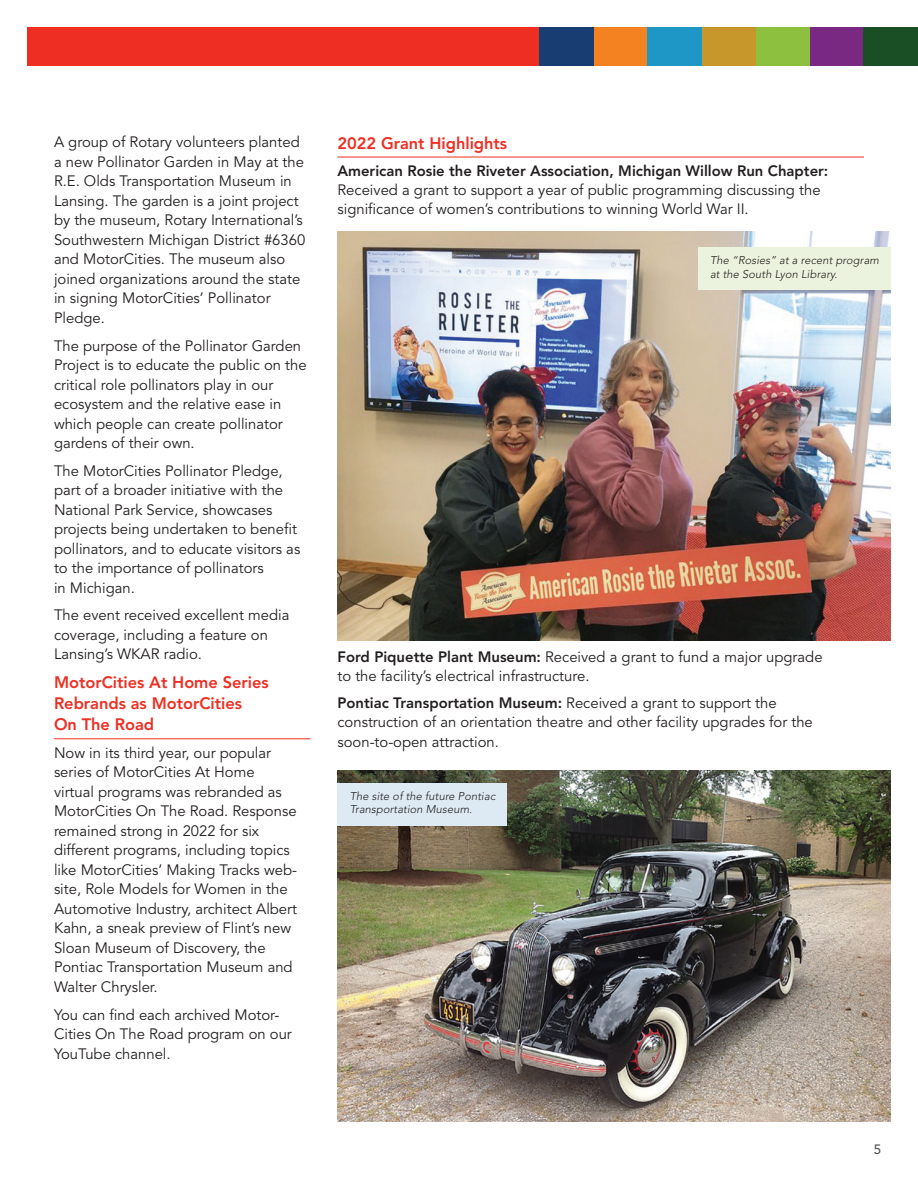
<style>
.page{position:relative;width:918px;height:1188px;background:#fff}
.page>*{position:absolute;margin:0;border:0;box-sizing:border-box;transform-origin:0 0}
.t1{font:800 16.5px/21px "Avenir LT Std";color:#ee2e22}
.t2{font:15px/19.5px "Avenir LT Std";color:#231f20}
.t3{font:500 13.5px "Avenir LT Std";color:#57585a}
.t4{font:italic 300 11.25px/13.5px "Avenir LT Std";letter-spacing:.01em;color:#231f20}
.s1{font-weight:800}
</style>
<div class="page">
<div style="left:27px;top:27px;width:515px;height:39px;background:#ee2e22"></div>
<div style="left:591px;top:27px;width:58px;height:39px;background:#f58220"></div>
<div style="left:648px;top:27px;width:55px;height:39px;background:#1e96c6"></div>
<div style="left:702px;top:27px;width:55px;height:39px;background:#c8972b"></div>
<div style="left:756px;top:27px;width:55px;height:39px;background:#8cc03e"></div>
<div style="left:810px;top:27px;width:56px;height:39px;background:#7a2982"></div>
<div style="left:864px;top:27px;width:54px;height:39px;background:#1a4e25"></div>
<div style="left:540px;top:27px;width:54px;height:39px;background:#183d72"></div>
<hr style="left:54px;top:738px;width:256px;height:1px;background:#ee2e22">
<hr style="left:338px;top:157px;width:526px;height:1px;background:#ee2e22">
<img style="left:338px;top:232px;width:553px;height:408px">
<img style="left:338px;top:770px;width:553px;height:351px">
<div style="left:338px;top:783px;width:169px;height:43px;background:#ddeaf3"></div>
<div style="left:699px;top:247px;width:192px;height:43px;background:#ebf2dd"></div>
<p class="t2" style="left:54px;top:133px;width:253px">A group of Rotary volunteers planted a new Pollinator Garden in May at the R.E. Olds Transportation Museum in Lansing. The garden is a joint project by the museum, Rotary International’s Southwestern Michigan District #6360 and MotorCities. The museum also joined organizations around the state in signing MotorCities’ Pollinator Pledge.</p>
<p class="t2" style="left:54px;top:336px;width:254px">The purpose of the Pollinator Garden Project is to educate the public on the critical role pollinators play in our ecosystem and the relative ease in which people can create pollinator gardens of their own.</p>
<p class="t2" style="left:54px;top:461px;width:248px">The MotorCities Pollinator Pledge, part of a broader initiative with the National Park Service, showcases projects being undertaken to benefit pollinators, and to educate visitors as to the importance of pollinators<br>in Michigan.</p>
<p class="t2" style="left:54px;top:606px;width:237px">The event received excellent media coverage, including a feature on<br>Lansing’s WKAR radio.</p>
<p class="t1" style="left:54px;top:672px;width:216px">MotorCities At Home Series<br>Rebrands as MotorCities<br>On The Road</p>
<p class="t2" style="left:54px;top:743px;width:245px">Now in its third year, our popular series of MotorCities At Home virtual programs was rebranded as MotorCities On The Road. Response remained strong in 2022 for six different programs, including topics like MotorCities’ Making Tracks web&shy;site, Role Models for Women in the Automotive Industry, architect Albert Kahn, a sneak preview of Flint’s new Sloan Museum of Discovery, the Pontiac Transportation Museum and Walter Chrysler.</p>
<p class="t2" style="left:54px;top:1005px;width:239px">You can find each archived Motor-<br>Cities On The Road program on our<br>YouTube channel.</p>
<p class="t1" style="left:338px;top:132px;width:171px">2022 Grant Highlights</p>
<p class="t2" style="left:338px;top:161px;width:492px"><span class="s1">American Rosie the Riveter Association, Michigan Willow Run Chapter:<br></span>Received a grant to support a year of public programming discussing the significance of women’s contributions to winning World War II.</p>
<p class="t4" style="left:710px;top:254px;width:171px">The “Rosies” at a recent program at the South Lyon Library.</p>
<p class="t2" style="left:338px;top:648px;width:487px"><span class="s1">Ford Piquette Plant Museum:</span> Received a grant to fund a major upgrade to the facility’s electrical infrastructure.</p>
<p class="t2" style="left:338px;top:694px;width:477px"><span class="s1">Pontiac Transportation Museum:</span> Received a grant to support the construction of an orientation theatre and other facility upgrades for the soon-to-open attraction.</p>
<p class="t4" style="left:350px;top:790px;width:147px">The site of the future Pontiac<br>Transportation Museum.</p>
<p class="t3" style="left:874px;top:1142px;width:9px">5</p>
</div>
